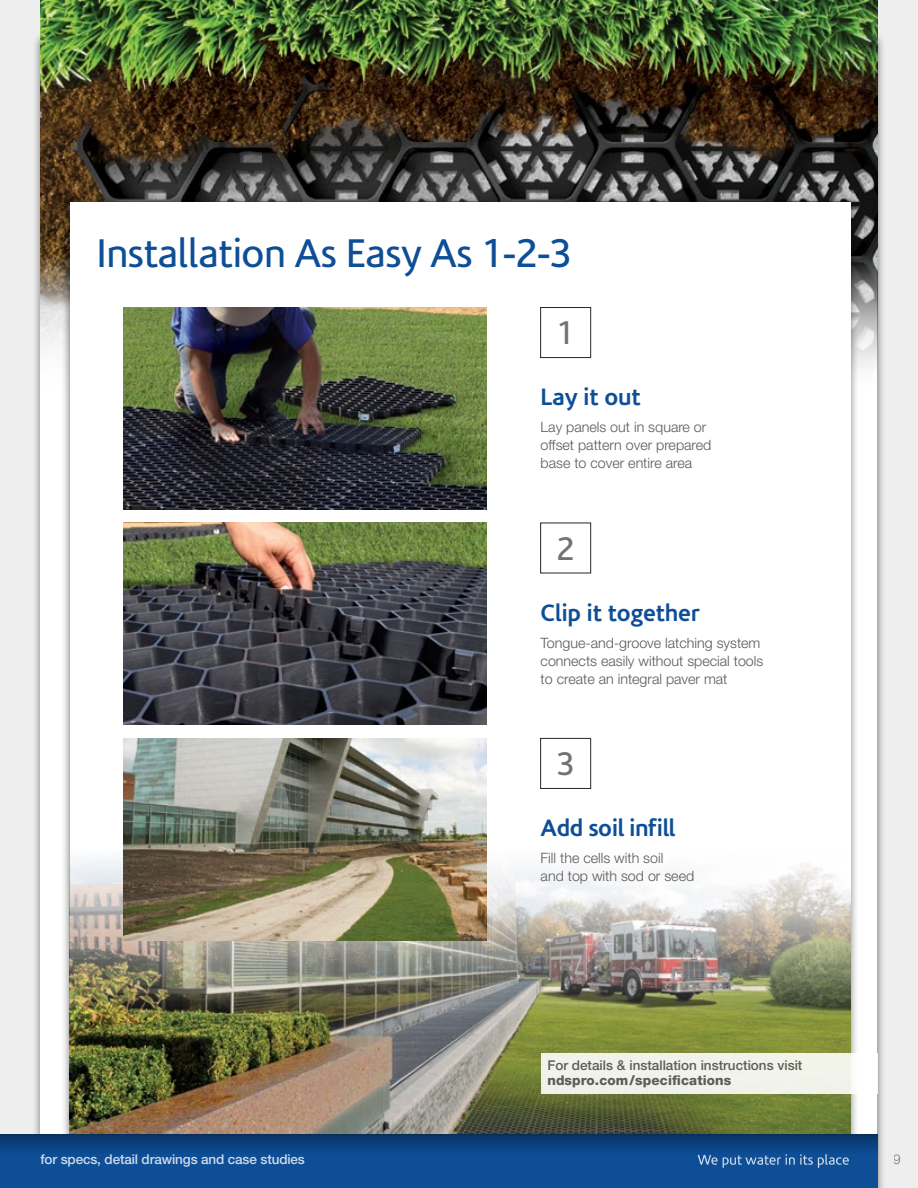
<style>
.page{position:relative;width:918px;height:1188px;background:#eeeeef}
.page>*{position:absolute;margin:0;border:0;box-sizing:border-box;transform-origin:0 0}
.t1{font:40.5px "Corisande";letter-spacing:-.02em;color:#0e4e96}
.t2{font:33px "Corisande";color:#58595b}
.t3{font:700 24px "Corisande";letter-spacing:-.01em;color:#0e4e96}
.t4{font:300 14.25px/18px "Helvetica Neue LT";color:#58595b}
.t5{font:500 13.5px "Helvetica Neue LT";color:#58595b}
.t6{font:500 13.5px "Helvetica Neue LT";letter-spacing:-.01em;color:#fff}
.t7{font:800 13.5px "Helvetica Neue LT";letter-spacing:.01em;color:#58595b}
.t8{font:300 13.5px "Helvetica Neue LT";color:#58595b}
</style>
<div class="page">
<div style="left:40px;top:40px;width:838px;height:1148px;background:#fff"></div>
<img style="left:40px;top:0;width:838px;height:396px">
<div style="left:61px;top:194px;width:798px;height:975px;background:#000;opacity:.5"></div>
<div style="left:70px;top:202px;width:781px;height:959px;background:#fff"></div>
<img style="left:70px;top:848px;width:781px;height:286px">
<div style="left:0;top:1134px;width:878px;height:54px;background:#0e4e96"></div>
<div style="left:0;top:1134px;width:878px;height:20px;background:linear-gradient(to bottom,#093464,#0d4b91)"></div>
<svg style="left:698px;top:1154px;width:151px;height:14px"></svg>
<img style="left:124px;top:308px;width:363px;height:201px">
<img style="left:124px;top:523px;width:363px;height:202px">
<img style="left:124px;top:738px;width:363px;height:202px">
<div style="left:540px;top:307px;width:51px;height:51px;border:1px solid #000"></div>
<div style="left:540px;top:738px;width:51px;height:51px;border:1px solid #000"></div>
<div style="left:541px;top:1053px;width:318px;height:41px;background:#f1f3ea"></div>
<h1 class="t1" style="left:97px;top:231px;width:477px">Installation As Easy As 1-2-3</h1>
<h2 class="t2" style="left:557px;top:315px;width:20px">1</h2>
<h3 class="t3" style="left:541px;top:383px;width:102px">Lay it out</h3>
<p class="t4" style="left:541px;top:418px;width:172px">Lay panels out in square or offset pattern over prepared base to cover entire area</p>
<h2 class="t2" style="left:557px;top:530px;width:20px">2</h2>
<h3 class="t3" style="left:541px;top:598px;width:161px">Clip it together</h3>
<p class="t4" style="left:541px;top:633px;width:224px">Tongue-and-groove latching system connects easily without special tools to create an integral paver mat</p>
<h2 class="t2" style="left:557px;top:746px;width:20px">3</h2>
<h3 class="t3" style="left:541px;top:814px;width:136px">Add soil infill</h3>
<p class="t4" style="left:541px;top:849px;width:155px">Fill the cells with soil<br>and top with sod or seed</p>
<p class="t5" style="left:547px;top:1057px;width:257px">For details &amp; installation instructions visit</p>
<p class="t7" style="left:547px;top:1072px;width:186px">ndspro.com/specifications</p>
<p class="t6" style="left:40px;top:1151px;width:266px">for specs, detail drawings and case studies</p>
<p class="t8" style="left:894px;top:1151px;width:9px">9</p>
</div>
